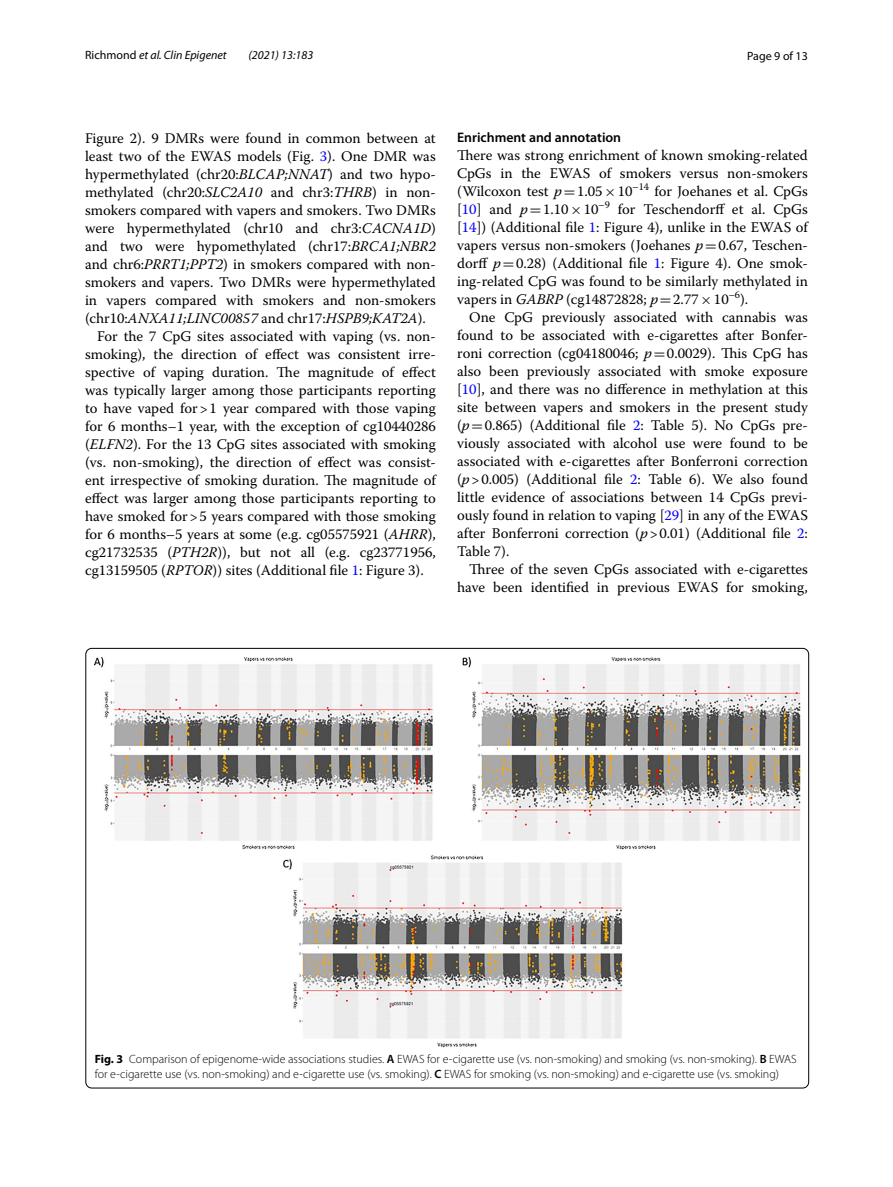
<style>
.page{position:relative;width:893px;height:1187px;background:#fff}
.page>*{position:absolute;margin:0;border:0;box-sizing:border-box;transform-origin:0 0}
.t1{font:14.7px/18px "Warnock Pro";color:#000;text-align:justify}
.t2{font:italic 14.7px "Warnock Pro";color:#000}
.t3{font:600 13.8px "Myriad Pro";color:#000}
.t4{font:300 12px/15px "Myriad Pro";color:#000}
.t5{font:italic 12px "Myriad Pro";color:#000}
.t6{font:12px "Myriad Pro";color:#000}
.s1{font-style:normal}
.s2{color:#00f}
.s3{font-style:italic}
.s4{font-family:"MTSY"}
.s5{font-weight:700}
.s6{font-weight:600}
</style>
<div class="page">
<img style="left:94px;top:657px;width:706px;height:390px">
<p class="t5" style="left:85px;top:48px;width:143px"><span class="s1">Richmond</span> et al. Clin Epigenet</p>
<p class="t5" style="left:249px;top:48px;width:66px">(2021) 13:183</p>
<p class="t6" style="left:747px;top:48px;width:62px">Page 9 of 13</p>
<p class="t1" style="left:85px;top:128px;width:352px">Figure 2). 9 DMRs were found in common between at</p>
<p class="t1" style="left:85px;top:146px;width:352px">least two of the EWAS models (Fig. <span class="s2">3</span>). One DMR was</p>
<p class="t1" style="left:85px;top:164px;width:352px">hypermethylated (chr20:<span class="s3">BLCAP;NNAT</span>) and two hypo-</p>
<p class="t1" style="left:85px;top:182px;width:352px">methylated (chr20:<span class="s3">SLC2A10</span> and chr3:<span class="s3">THRB</span>) in non-</p>
<p class="t1" style="left:85px;top:200px;width:352px">smokers compared with vapers and smokers. Two DMRs</p>
<p class="t1" style="left:85px;top:218px;width:352px">were hypermethylated (chr10 and chr3:<span class="s3">CACNA1D</span>)</p>
<p class="t1" style="left:85px;top:236px;width:352px">and two were hypomethylated (chr17:<span class="s3">BRCA1;NBR2</span></p>
<p class="t1" style="left:85px;top:254px;width:352px">and chr6:<span class="s3">PRRT1;PPT2</span>) in smokers compared with non-</p>
<p class="t1" style="left:85px;top:272px;width:352px">smokers and vapers. Two DMRs were hypermethylated</p>
<p class="t1" style="left:85px;top:290px;width:352px">in vapers compared with smokers and non-smokers</p>
<p class="t2" style="left:85px;top:309px;width:342px"><span class="s1">(chr10:</span>ANXA11;LINC00857 <span class="s1">and chr17:</span>HSPB9;KAT2A<span class="s1">).</span></p>
<p class="t1" style="left:97px;top:326px;width:340px">For the 7 CpG sites associated with vaping (vs. non-</p>
<p class="t1" style="left:85px;top:344px;width:352px">smoking), the direction of effect was consistent irre-</p>
<p class="t1" style="left:85px;top:362px;width:352px">spective of vaping duration. The magnitude of effect</p>
<p class="t1" style="left:85px;top:380px;width:352px">was typically larger among those participants reporting</p>
<p class="t1" style="left:85px;top:398px;width:352px">to have vaped for&gt;1 year compared with those vaping</p>
<p class="t1" style="left:85px;top:416px;width:352px">for 6 months–1 year, with the exception of cg10440286</p>
<p class="t1" style="left:85px;top:434px;width:352px">(<span class="s3">ELFN2</span>). For the 13 CpG sites associated with smoking</p>
<p class="t1" style="left:85px;top:452px;width:352px">(vs. non-smoking), the direction of effect was consist-</p>
<p class="t1" style="left:85px;top:470px;width:352px">ent irrespective of smoking duration. The magnitude of</p>
<p class="t1" style="left:85px;top:488px;width:352px">effect was larger among those participants reporting to</p>
<p class="t1" style="left:85px;top:506px;width:352px">have smoked for&gt;5 years compared with those smoking</p>
<p class="t1" style="left:85px;top:524px;width:352px">for 6 months–5 years at some (e.g. cg05575921 (<span class="s3">AHRR</span>),</p>
<p class="t1" style="left:85px;top:542px;width:352px">cg21732535 (<span class="s3">PTH2R</span>)), but not all (e.g. cg23771956,</p>
<p class="t1" style="left:85px;top:560px;width:340px">cg13159505 (<span class="s3">RPTOR</span>)) sites (Additional file <span class="s2">1</span>: Figure 3).</p>
<p class="t3" style="left:457px;top:129px;width:166px">Enrichment and annotation</p>
<p class="t1" style="left:457px;top:146px;width:352px">There was strong enrichment of known smoking-related CpGs in the EWAS of smokers versus non-smokers (Wilcoxon test <span class="s3">p</span><span class="s4">=</span>1.05<span class="s4">×</span> -10<sup>–14</sup> for Joehanes et al. CpGs [<span class="s2">10</span>] and <span class="s3">p</span><span class="s4">=</span>1.10<span class="s4">×</span> -10<sup>–9</sup> for Teschendorff et al. CpGs [<span class="s2">14</span>]) (Additional file <span class="s2">1</span>: Figure 4), unlike in the EWAS of vapers versus non-smokers (Joehanes <span class="s3">p</span><span class="s4">=</span>0.67, Teschen&shy;dorff <span class="s3">p</span><span class="s4">=</span>0.28) (Additional file <span class="s2">1</span>: Figure 4). One smok&shy;ing-related CpG was found to be similarly methylated in vapers in <span class="s3">GABRP</span> (cg14872828; <span class="s3">p</span><span class="s4">=</span>2.77<span class="s4">×</span> -10<sup>–6</sup>).</p>
<p class="t1" style="left:457px;top:308px;width:352px;text-indent:12px">One CpG previously associated with cannabis was found to be associated with e-cigarettes after Bonfer&shy;roni correction (cg04180046; <span class="s3">p</span><span class="s4">=</span>0.0029). This CpG has also been previously associated with smoke exposure [<span class="s2">10</span>], and there was no difference in methylation at this site between vapers and smokers in the present study (<span class="s3">p</span><span class="s4">=</span>0.865) (Additional file <span class="s2">2</span>: Table 5). No CpGs pre&shy;viously associated with alcohol use were found to be associated with e-cigarettes after Bonferroni correction (<span class="s3">p</span>&gt;0.005) (Additional file <span class="s2">2</span>: Table 6). We also found little evidence of associations between 14 CpGs previ&shy;ously found in relation to vaping [<span class="s2">29</span>] in any of the EWAS after Bonferroni correction (<span class="s3">p</span>&gt;0.01) (Additional file <span class="s2">2</span>:<br>Table 7).</p>
<p class="t1" style="left:457px;top:560px;width:352px;text-align:right">Three of the seven CpGs associated with e-cigarettes have been identified in previous EWAS for smoking,</p>
<p class="t4" style="left:95px;top:1051px;width:703px"><span class="s5">Fig. 3</span> Comparison of epigenome-wide associations studies. <span class="s6">A</span> EWAS for e-cigarette use (vs. non-smoking) and smoking (vs. non-smoking). <span class="s6">B</span> EWAS for e-cigarette use (vs. non-smoking) and e-cigarette use (vs. smoking). <span class="s6">C</span> EWAS for smoking (vs. non-smoking) and e-cigarette use (vs. smoking)</p>
</div>
